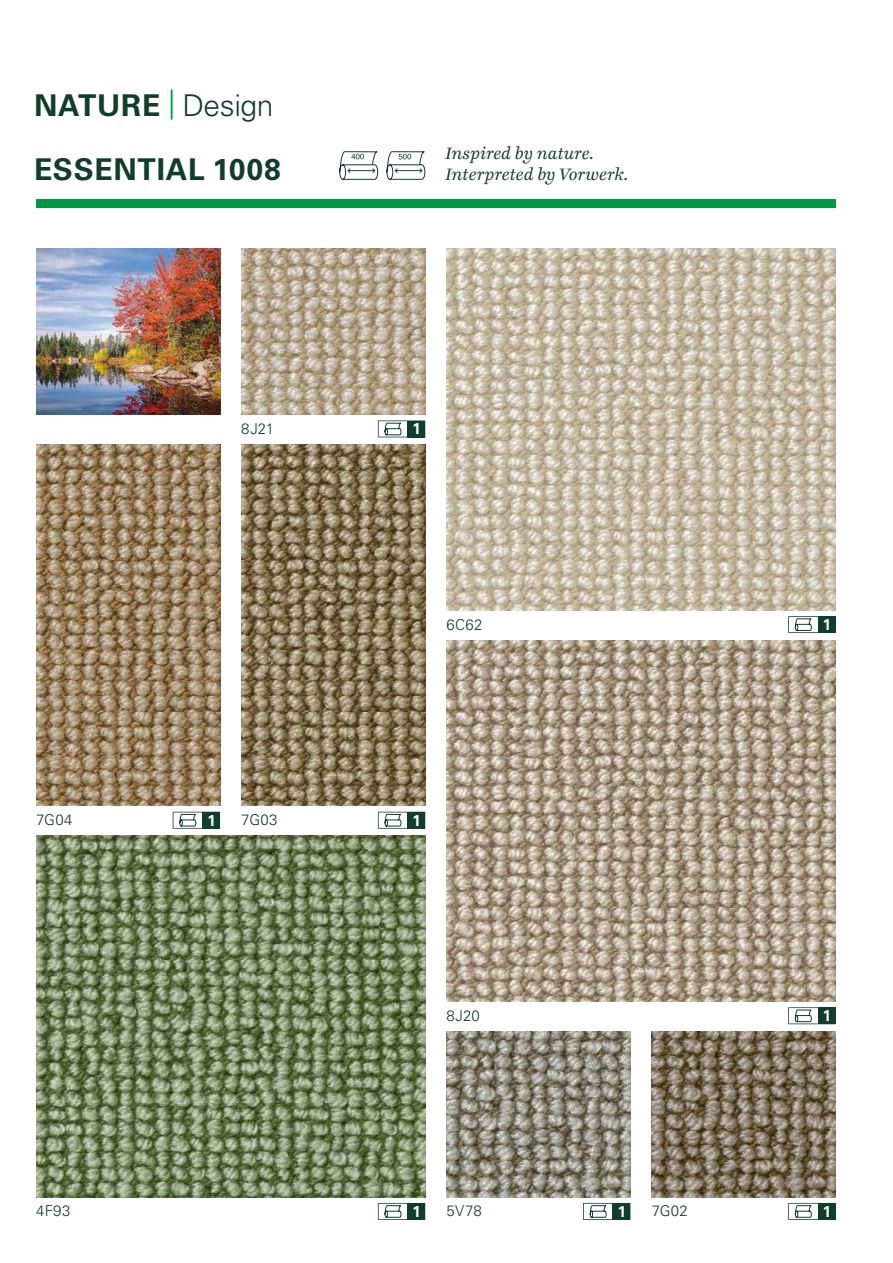
<style>
.page{position:relative;width:893px;height:1263px;background:#fff}
.page>*{position:absolute;margin:0;border:0;box-sizing:border-box;transform-origin:0 0}
.t1{font:700 30px "Univers LT Pro 65";letter-spacing:.025em;color:#103d2c}
.t2{font:italic 18px/21px "Ingeborg";color:#103d2c}
.t3{font:700 15.6px "Univers LT Pro 65";color:#fff;scale:.96 1}
.t4{font:300 15px "Univers LT Pro 45";letter-spacing:.02em;color:#103d2c}
.s1{font-family:"Univers LT Pro 45";font-weight:300;color:#009847}
.s2{font-family:"Univers LT Pro 45";font-weight:300}
</style>
<div class="page">
<img style="left:36px;top:836px;width:389px;height:361px">
<img style="left:36px;top:444px;width:184px;height:362px">
<img style="left:241px;top:444px;width:184px;height:362px">
<img style="left:36px;top:249px;width:184px;height:166px">
<img style="left:241px;top:249px;width:184px;height:166px">
<img style="left:446px;top:249px;width:390px;height:361px">
<img style="left:446px;top:640px;width:390px;height:361px">
<img style="left:446px;top:1031px;width:184px;height:166px">
<img style="left:652px;top:1031px;width:184px;height:166px">
<svg style="left:339px;top:151px;width:39px;height:29px"></svg>
<div style="left:36px;top:199px;width:800px;height:9px;background:#009847"></div>
<svg style="left:378px;top:1203px;width:29px;height:17px"></svg>
<div style="left:407px;top:1203px;width:18px;height:17px;background:#103d2c"></div>
<svg style="left:173px;top:812px;width:47px;height:17px"></svg>
<div style="left:202px;top:812px;width:18px;height:16px;background:#103d2c"></div>
<svg style="left:378px;top:812px;width:47px;height:17px"></svg>
<div style="left:407px;top:812px;width:18px;height:16px;background:#103d2c"></div>
<svg style="left:378px;top:420px;width:47px;height:17px"></svg>
<div style="left:407px;top:421px;width:18px;height:16px;background:#103d2c"></div>
<svg style="left:788px;top:616px;width:48px;height:17px"></svg>
<div style="left:818px;top:616px;width:17px;height:17px;background:#103d2c"></div>
<svg style="left:788px;top:1007px;width:48px;height:17px"></svg>
<div style="left:818px;top:1008px;width:17px;height:16px;background:#103d2c"></div>
<svg style="left:583px;top:1203px;width:30px;height:17px"></svg>
<div style="left:613px;top:1203px;width:17px;height:17px;background:#103d2c"></div>
<svg style="left:788px;top:1203px;width:48px;height:17px"></svg>
<div style="left:818px;top:1203px;width:17px;height:17px;background:#103d2c"></div>
<svg style="left:386px;top:151px;width:40px;height:29px"></svg>
<h1 class="t1" style="left:34px;top:88px;width:241px">NATURE <span class="s1">|</span> <span class="s2">Design</span></h1>
<h1 class="t1" style="left:34px;top:151px;width:248px">ESSENTIAL 1008</h1>
<p class="t2" style="left:445px;top:142px;width:185px">Inspired by nature.<br>Interpreted by Vorwerk.</p>
<p class="t4" style="left:241px;top:420px;width:34px">8J21</p>
<p class="t3" style="left:413px;top:420px;width:10px">1</p>
<p class="t4" style="left:446px;top:615px;width:37px">6C62</p>
<p class="t3" style="left:823px;top:615px;width:10px">1</p>
<p class="t4" style="left:36px;top:811px;width:38px">7G04</p>
<p class="t4" style="left:241px;top:811px;width:38px">7G03</p>
<p class="t3" style="left:207px;top:811px;width:10px">1</p>
<p class="t3" style="left:413px;top:811px;width:10px">1</p>
<p class="t4" style="left:36px;top:1202px;width:36px">4F93</p>
<p class="t4" style="left:446px;top:1006px;width:35px">8J20</p>
<p class="t3" style="left:823px;top:1006px;width:10px">1</p>
<p class="t3" style="left:413px;top:1202px;width:10px">1</p>
<p class="t4" style="left:446px;top:1202px;width:37px">5V78</p>
<p class="t3" style="left:618px;top:1202px;width:10px">1</p>
<p class="t4" style="left:652px;top:1202px;width:38px">7G02</p>
<p class="t3" style="left:823px;top:1202px;width:10px">1</p>
</div>
